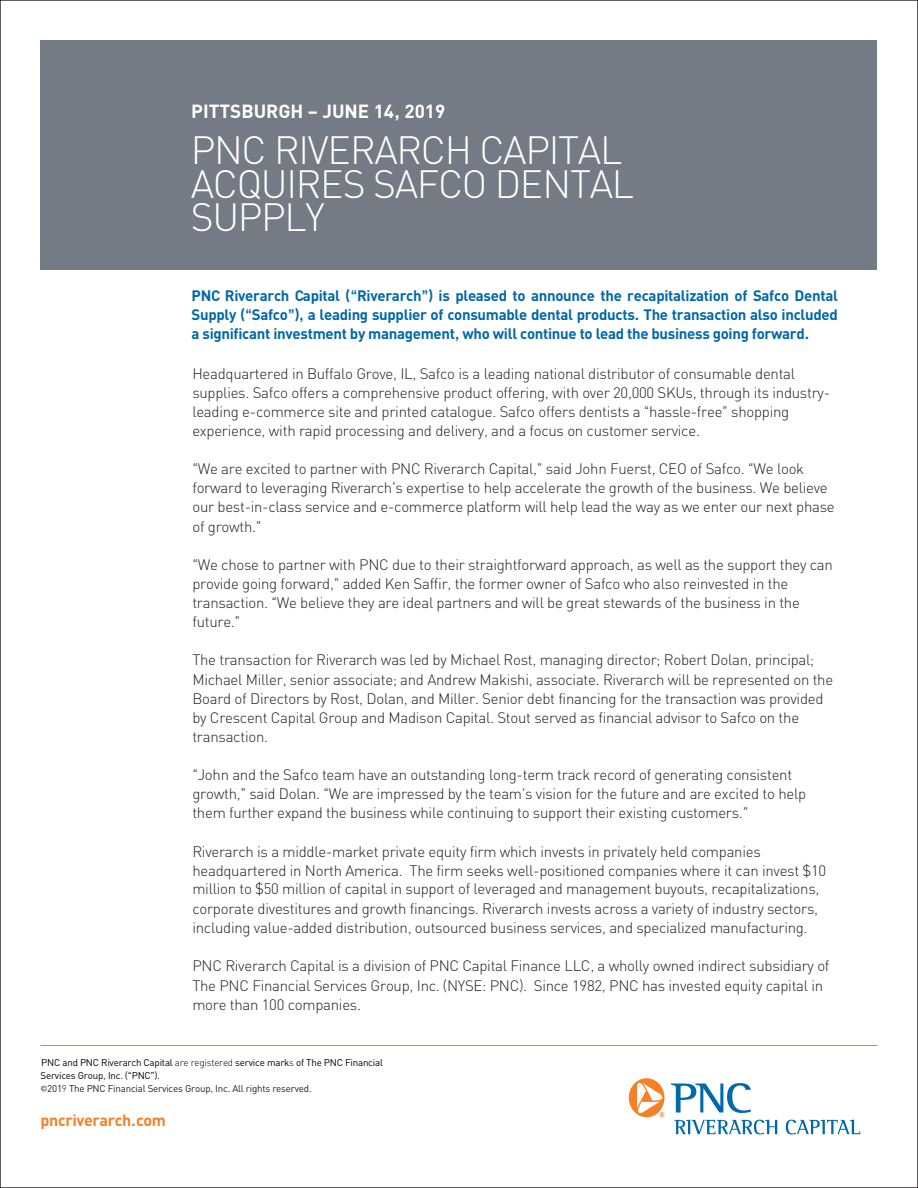
<style>
.page{position:relative;width:918px;height:1188px;background:#fff}
.page>*{position:absolute;margin:0;border:0;box-sizing:border-box;transform-origin:0 0}
.t1{font:39px/33.6px "PNC Sans Regular";letter-spacing:-.035em;color:#fff}
.t2{font:700 18.75px "PNC Sans";color:#fff}
.t3{font:16.05px "PNC Sans Bold";letter-spacing:-.02em;color:#f48026}
.t4{font:15px/19.2px "PNC Sans Regular";letter-spacing:-.02em;color:#231f20}
.t5{font:15px/19.2px "PNC Sans Bold";letter-spacing:-.02em;color:#0068a9;text-align:justify}
.t6{font:9.75px/13.2px "PNC Sans";letter-spacing:-.02em;color:#000}
.s1{font-family:"PNC Sans Bold";font-weight:400}
.s2{font-family:"PNC Sans Regular"}
.s3{color:#231f20}
.s4{font-family:"PNC Sans Regular";color:#231f20}
.s5{font-family:"PNC Sans";font-weight:700}
</style>
<div class="page">
<hr style="left:40px;top:1045px;width:838px;height:1px;background:#f48026">
<div style="left:40px;top:41px;width:838px;height:229px;background:#757b84"></div>
<svg style="left:671px;top:1083px;width:80px;height:30px"></svg>
<svg style="left:629px;top:1078px;width:35px;height:39px"></svg>
<svg style="left:674px;top:1120px;width:103px;height:14px"></svg>
<svg style="left:786px;top:1120px;width:74px;height:14px"></svg>
<p class="t2" style="left:191px;top:99px;width:256px">PITTSBURGH – <span class="s1">JUNE 14, 2019</span></p>
<p class="t1" style="left:191px;top:133px;width:445px">PNC RIVERARCH CAPITAL<br>ACQUIRES SAFCO DENTAL<br>SUPPLY</p>
<p class="t5" style="left:192px;top:285px;width:648px">PNC Riverarch Capital (“Riverarch”) is pleased to announce the recapitalization of Safco Dental Supply (“Safco”), a leading supplier of consumable dental products. The transaction also included a significant investment by management, who will continue to lead the business going forward.</p>
<p class="t4" style="left:192px;top:363px;width:639px">Headquartered in Buffalo Grove, IL, Safco is a leading national distributor of consumable dental supplies. Safco offers a comprehensive product offering, with over 20,000 SKUs, through its industry&shy;leading e-commerce site and printed catalogue. Safco offers dentists a “hassle-free” shopping experience, with rapid processing and delivery, and a focus on customer service.</p>
<p class="t4" style="left:192px;top:459px;width:644px">“We are excited to partner with PNC Riverarch Capital,” said John Fuerst, CEO of Safco. “We look forward to leveraging Riverarch’s expertise to help accelerate the growth of the business. We believe our best-in-class service and e-commerce platform will help lead the way as we enter our next phase of growth.”</p>
<p class="t4" style="left:192px;top:555px;width:642px">“We chose to partner with PNC due to their straightforward approach, as well as the support they can provide going forward,” added Ken Saffir, the former owner of Safco who also reinvested in the transaction. “We believe they are ideal partners and will be great stewards of the business in the future.”</p>
<p class="t4" style="left:192px;top:650px;width:642px">The transaction for Riverarch was led by Michael Rost, managing director; Robert Dolan, principal; Michael Miller, senior associate; and Andrew Makishi, associate. Riverarch will be represented on the Board of Directors by Rost, Dolan, and Miller. Senior debt financing for the transaction was provided by Crescent Capital Group and Madison Capital. Stout served as financial advisor to Safco on the transaction.</p>
<p class="t4" style="left:192px;top:765px;width:615px">“John and the Safco team have an outstanding long-term track record of generating consistent growth,” said Dolan. “We are impressed by the team’s vision for the future and are excited to help them further expand the business while continuing to support their existing customers.”</p>
<p class="t4" style="left:192px;top:842px;width:635px;line-height:18.8px">Riverarch is a middle-market private equity firm which invests in privately held companies headquartered in North America. The firm seeks well-positioned companies where it can invest $10 million to $50 million of capital in support of leveraged and management buyouts, recapitalizations,</p>
<p class="t4" style="left:192px;top:899px;width:627px">corporate divestitures and growth financings. Riverarch invests across a variety of industry sectors, including value-added distribution, outsourced business services, and specialized manufacturing.</p>
<p class="t4" style="left:192px;top:956px;width:639px">PNC Riverarch Capital is a division of PNC Capital Finance LLC, a wholly owned indirect subsidiary of<br>The PNC Financial Services Group, Inc. (NYSE: PNC). Since 1982, PNC has invested equity capital in more than 100 companies.</p>
<p class="t6" style="left:40px;top:1056px;width:344px">PNC and PNC Riverarch Capital <span class="s2">are registered</span> service mark<span class="s2">s</span> of The PNC Financial<br>Services Group, Inc. (“PNC”).<br><span class="s3">©201</span><span class="s4">9</span> <span class="s3">The PNC Financial Services Group, Inc. All rights reserved.</span></p>
<p class="t3" style="left:40px;top:1109px;width:127px"><span class="s5">pnc</span>riverarch<span class="s5">.com</span></p>
</div>
